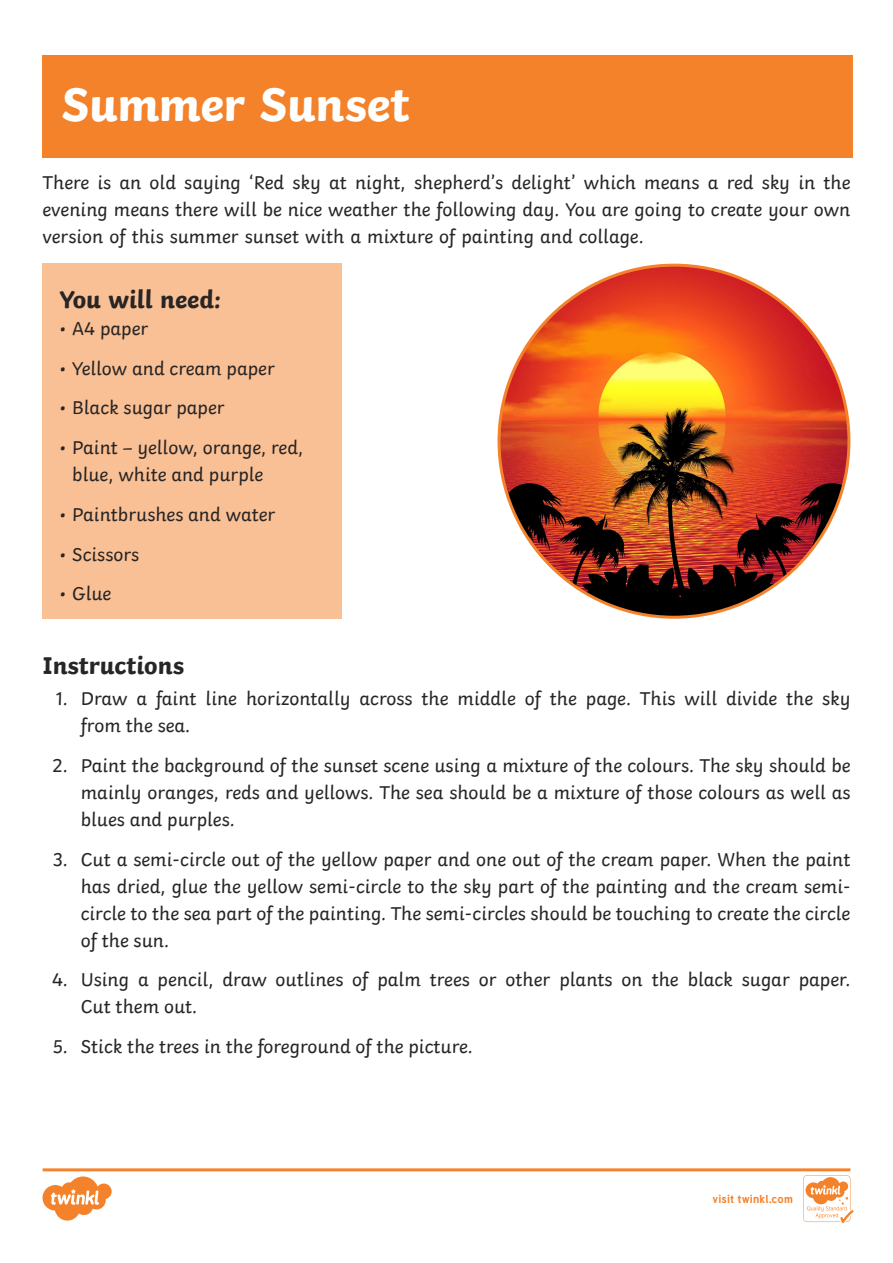
<style>
.page{position:relative;width:893px;height:1263px;background:#fff}
.page>*{position:absolute;margin:0;border:0;box-sizing:border-box;transform-origin:0 0}
.t1{font:700 49.5px "Twinkl";letter-spacing:-.01em;color:#fff}
.t2{font:700 25.5px "Twinkl";color:#282526}
.t3{font:19.5px/27px "Twinkl";color:#282526;text-align:justify}
.t4{font:700 11.4px "Tuffy";letter-spacing:.015em;color:#f4822b}
</style>
<div class="page">
<div style="left:42px;top:264px;width:300px;height:355px;background:#f9c095"></div>
<div style="left:42px;top:55px;width:811px;height:102px;background:#f4822b"></div>
<img style="left:501px;top:265px;width:348px;height:352px">
<svg style="left:43px;top:1168px;width:810px;height:55px"></svg>
<h1 class="t1" style="left:62px;top:74px;width:350px">Summer Sunset</h1>
<p class="t3" style="left:43px;top:169px;width:810px">There is an old saying ‘Red sky at night, shepherd’s delight’ which means a red sky in the evening means there will be nice weather the following day. You are going to create your own version of this summer sunset with a mixture of painting and collage.</p>
<h2 class="t2" style="left:60px;top:283px;width:163px">You will need:</h2>
<p class="t3" style="left:60px;top:314px;width:90px">• A4 paper</p>
<p class="t3" style="left:60px;top:354px;width:217px">• Yellow and cream paper</p>
<p class="t3" style="left:60px;top:394px;width:167px">• Black sugar paper</p>
<p class="t3" style="left:72px;top:434px;width:233px;text-indent:-13px">• Paint – yellow, orange, red, blue, white and purple</p>
<p class="t3" style="left:60px;top:500px;width:217px">• Paintbrushes and water</p>
<p class="t3" style="left:60px;top:540px;width:81px">• Scissors</p>
<p class="t3" style="left:60px;top:580px;width:53px">• Glue</p>
<h2 class="t2" style="left:42px;top:650px;width:143px">Instructions</h2>
<p class="t3" style="left:81px;top:685px;width:771px;text-indent:-25px">1. Draw a faint line horizontally across the middle of the page. This will divide the sky from the sea.</p>
<p class="t3" style="left:81px;top:751px;width:771px;text-indent:-28px">2. Paint the background of the sunset scene using a mixture of the colours. The sky should be mainly oranges, reds and yellows. The sea should be a mixture of those colours as well as blues and purples.</p>
<p class="t3" style="left:81px;top:845px;width:771px;text-indent:-27px">3. Cut a semi-circle out of the yellow paper and one out of the cream paper. When the paint has dried, glue the yellow semi-circle to the sky part of the painting and the cream semi&shy;circle to the sea part of the painting. The semi-circles should be touching to create the circle of the sun.</p>
<p class="t3" style="left:81px;top:966px;width:771px;text-indent:-28px">4. Using a pencil, draw outlines of palm trees or other plants on the black sugar paper.<br>Cut them out.</p>
<p class="t3" style="left:53px;top:1033px;width:422px">5. Stick the trees in the foreground of the picture.</p>
<p class="t4" style="left:712px;top:1190px;width:82px">visit twinkl.com</p>
</div>
